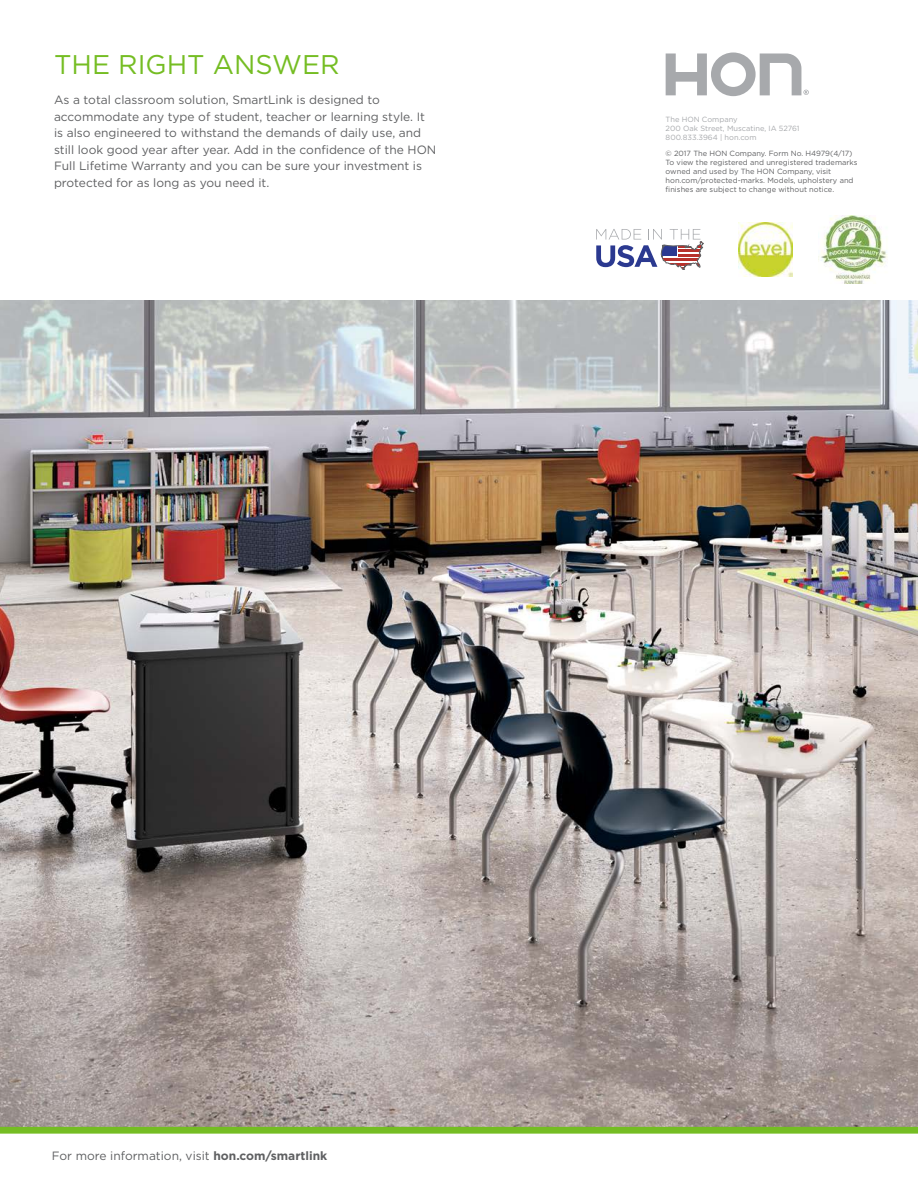
<style>
.page{position:relative;width:918px;height:1188px;background:#fff}
.page>*{position:absolute;margin:0;border:0;box-sizing:border-box;transform-origin:0 0}
.t1{font:27px "Gotham";color:#75bd23}
.t2{font:12px/16.5px "Gotham";color:#5f6062}
.t3{font:7.5px/9px "Gotham";color:#5f6062}
.t4{font:7.5px/9px "Gotham";color:#a7a9ac}
.s1{font-weight:700}
</style>
<div class="page">
<img style="left:0;top:300px;width:918px;height:827px">
<div style="left:0;top:1127px;width:918px;height:7px;background:#75bd23"></div>
<img style="left:738px;top:223px;width:54px;height:54px">
<svg style="left:666px;top:52px;width:143px;height:44px"></svg>
<img style="left:821px;top:215px;width:67px;height:68px">
<svg style="left:596px;top:229px;width:108px;height:41px"></svg>
<h1 class="t1" style="left:54px;top:47px;width:287px">THE RIGHT ANSWER</h1>
<p class="t2" style="left:54px;top:91px;width:384px">As a total classroom solution, SmartLink is designed to accommodate any type of student, teacher or learning style. It is also engineered to withstand the demands of daily use, and still look good year after year. Add in the confidence of the HON Full Lifetime Warranty and you can be sure your investment is protected for as long as you need it.</p>
<p class="t4" style="left:666px;top:115px;width:135px">The HON Company<br>200 Oak Street, Muscatine, IA 52761<br>800.833.3964 | hon.com</p>
<p class="t3" style="left:666px;top:149px;width:193px">© 2017 The HON Company. Form No. H4979(4/17)<br>To view the registered and unregistered trademarks owned and used by The HON Company, visit hon.com/protected-marks. Models, upholstery and finishes are subject to change without notice.</p>
<p class="t2" style="left:52px;top:1147px;width:277px">For more information, visit <span class="s1">hon.com/smartlink</span></p>
</div>
